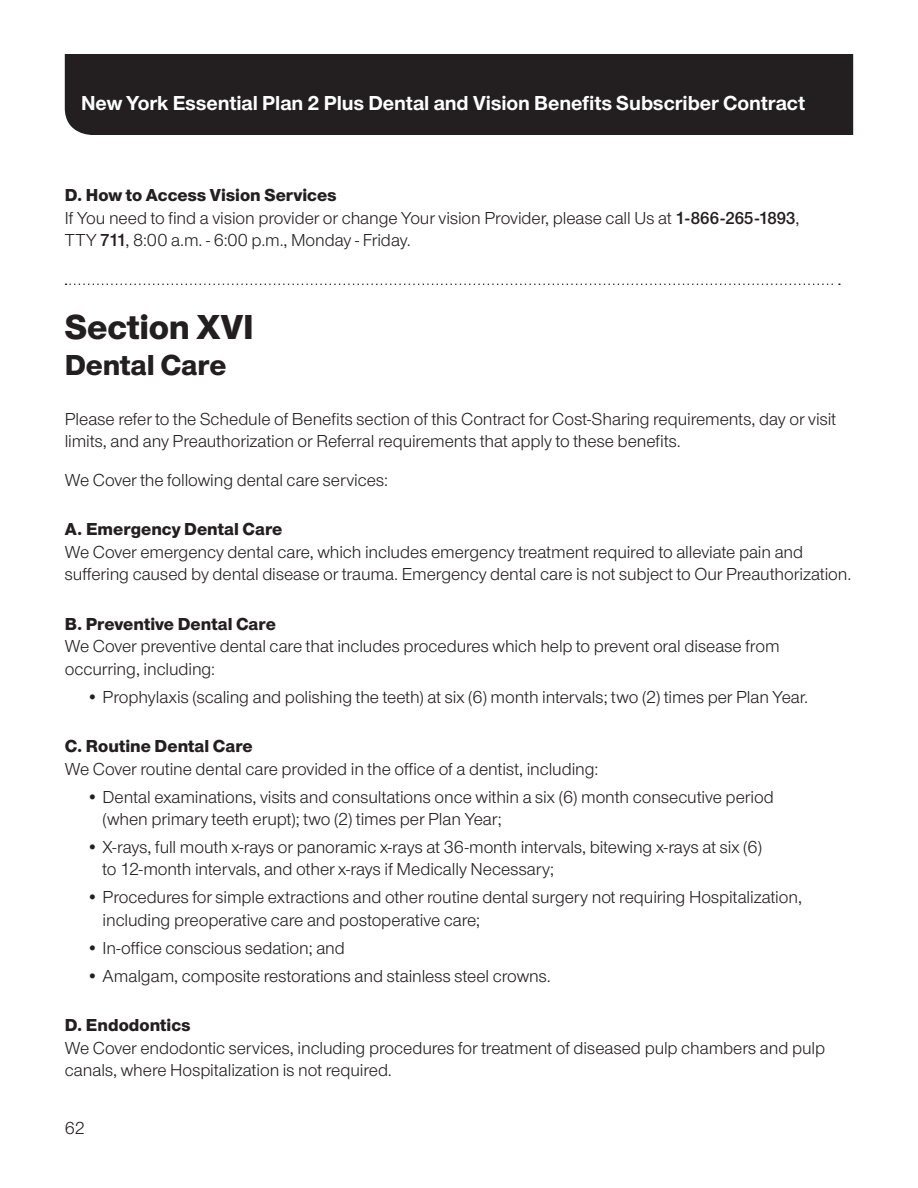
<style>
.page{position:relative;width:918px;height:1188px;background:#fff}
.page>*{position:absolute;margin:0;border:0;box-sizing:border-box;transform-origin:0 0}
.Section_heads___Dott{font:800 36px "UHC Sans";letter-spacing:-.005em;color:#231f20}
.Section_heads___Dott-2{font:800 30px "UHC Sans";letter-spacing:-.005em;color:#231f20}
.t1{font:700 21px "UHC Sans";color:#fff}
.Body___12_15{font:18px/22.5px "UHC Sans";letter-spacing:-.005em;color:#231f20}
.Body___bullets_12_15{font:18px/22.5px "UHC Sans";letter-spacing:-.005em;color:#231f20}
.Body_BEFORE_bullet{font:18px/22.5px "UHC Sans";letter-spacing:-.005em;color:#231f20}
.SUB_Subhead___12_15{font:800 18px "UHC Sans";color:#231f20}
.SUB_Subhead___AFTER{font:800 18px "UHC Sans";color:#231f20}
.s1{font-weight:600}
</style>
<div class="page">
<div style="left:65px;top:54px;width:788px;height:81px;background:#231f20"></div>
<svg style="left:66px;top:284px;width:774px;height:1px"></svg>
<p class="t1" style="left:81px;top:88px;width:726px">New York Essential Plan 2 Plus Dental and Vision Benefits Subscriber Contract</p>
<p class="SUB_Subhead___12_15" style="left:65px;top:182px;width:273px">D. How to Access Vision Services</p>
<p class="Body___12_15" style="left:65px;top:206px;width:736px">If You need to find a vision provider or change Your vision Provider, please call Us at <span class="s1">1-866-265-1893</span>,<br>TTY <span class="s1">711</span>, 8:00 a.m. - 6:00 p.m., Monday - Friday.</p>
<p class="Section_heads___Dott" style="left:65px;top:302px;width:191px">Section XVI</p>
<p class="Section_heads___Dott-2" style="left:65px;top:344px;width:163px">Dental Care</p>
<p class="Body___12_15" style="left:65px;top:407px;width:773px">Please refer to the Schedule of Benefits section of this Contract for Cost-Sharing requirements, day or visit limits, and any Preauthorization or Referral requirements that apply to these benefits.</p>
<p class="Body___12_15" style="left:65px;top:468px;width:325px">We Cover the following dental care services:</p>
<p class="SUB_Subhead___12_15" style="left:65px;top:517px;width:219px">A. Emergency Dental Care</p>
<p class="Body___12_15" style="left:65px;top:540px;width:788px">We Cover emergency dental care, which includes emergency treatment required to alleviate pain and suffering caused by dental disease or trauma. Emergency dental care is not subject to Our Preauthorization.</p>
<p class="SUB_Subhead___12_15" style="left:65px;top:611px;width:213px">B. Preventive Dental Care</p>
<p class="Body_BEFORE_bullet" style="left:65px;top:634px;width:716px">We Cover preventive dental care that includes procedures which help to prevent oral disease from occurring, including:</p>
<p class="Body___bullets_12_15" style="left:86px;top:685px;width:723px">• Prophylaxis (scaling and polishing the teeth) at six (6) month intervals; two (2) times per Plan Year.</p>
<p class="SUB_Subhead___AFTER" style="left:65px;top:734px;width:190px">C. Routine Dental Care</p>
<p class="Body_BEFORE_bullet" style="left:65px;top:757px;width:535px">We Cover routine dental care provided in the office of a dentist, including:</p>
<p class="Body___bullets_12_15" style="left:103px;top:785px;width:673px;text-indent:-16px">• Dental examinations, visits and consultations once within a six (6) month consecutive period (when primary teeth erupt); two (2) times per Plan Year;</p>
<p class="Body___bullets_12_15" style="left:103px;top:835px;width:661px;text-indent:-16px">• X-rays, full mouth x-rays or panoramic x-rays at 36-month intervals, bitewing x-rays at six (6) to 12-month intervals, and other x-rays if Medically Necessary;</p>
<p class="Body___bullets_12_15" style="left:103px;top:885px;width:701px;text-indent:-16px">• Procedures for simple extractions and other routine dental surgery not requiring Hospitalization, including preoperative care and postoperative care;</p>
<p class="Body___bullets_12_15" style="left:86px;top:936px;width:260px">• In-office conscious sedation; and</p>
<p class="Body___bullets_12_15" style="left:86px;top:964px;width:466px">• Amalgam, composite restorations and stainless steel crowns.</p>
<p class="SUB_Subhead___AFTER" style="left:65px;top:1013px;width:127px">D. Endodontics</p>
<p class="Body___12_15" style="left:65px;top:1036px;width:762px">We Cover endodontic services, including procedures for treatment of diseased pulp chambers and pulp canals, where Hospitalization is not required.</p>
<p class="Body___12_15" style="left:65px;top:1116px;width:22px">62</p>
</div>
